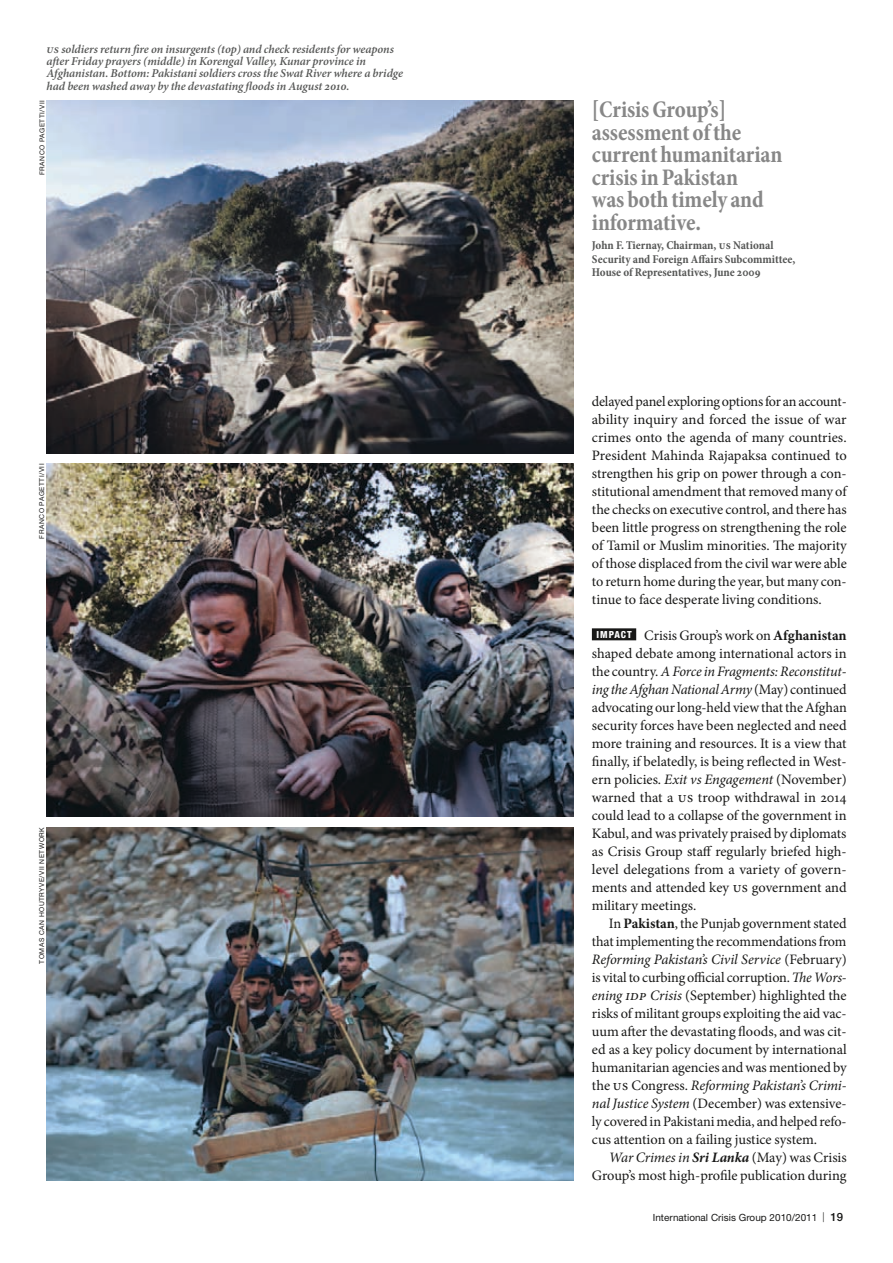
<style>
.page{position:relative;width:893px;height:1263px;background:#fff}
.page>*{position:absolute;margin:0;border:0;box-sizing:border-box;transform-origin:0 0}
.t1{font:700 condensed 24px/22.5px "Minion Pro";letter-spacing:-.005em;color:#878787;scale:.95 1}
.t2{font:14.4px/18px "Minion Pro";letter-spacing:-.005em;color:#181817;text-align:justify}
.t3{font:italic 14.4px "Minion Pro";letter-spacing:-.015em;color:#181817}
.t4{font:italic 600 12px/12.3px "Minion Pro";letter-spacing:-.005em;color:#565756}
.t5{font:700 condensed 12px/13.5px "Minion Pro";color:#565756}
.t6{font:9.9px "Helvetica Neue";letter-spacing:.005em;color:#181817}
.t7{font:6.75px "Helvetica Neue";letter-spacing:.075em;color:#181817}
.s1{font-weight:700}
.s2{font-style:normal}
.s3{font-style:italic}
.s4{font-size:15px}
.s5{font-style:italic;font-size:15px}
.s6{font-style:normal;font-size:15px}
.s7{font-weight:700;font-style:italic}
.s8{font-weight:300}
.s9{font-weight:500;font-size:11.4px}
</style>
<div class="page">
<img style="left:46px;top:464px;width:528px;height:353px">
<img style="left:46px;top:827px;width:528px;height:353px">
<img style="left:47px;top:100px;width:527px;height:353px">
<div style="left:592px;top:628px;width:44px;height:12px;background:#181817"></div>
<p class="t4" style="left:47px;top:43px;width:358px">us soldiers return fire on insurgents (top) and check residents for weapons after Friday prayers (middle) in Korengal Valley, Kunar province in Afghanistan. Bottom: Pakistani soldiers cross the Swat River where a bridge had been washed away by the devastating floods in August 2010.</p>
<p class="t7" style="left:38px;top:175px;width:76px;rotate:-90deg">FRANCO PAGETTI/VII</p>
<p class="t7" style="left:38px;top:539px;width:76px;rotate:-90deg">FRANCO PAGETTI/VII</p>
<p class="t7" style="left:38px;top:963px;width:138px;rotate:-90deg">TOMAS CAN HOUTRYVE/VII NETWORK</p>
<p class="t1" style="left:592px;top:98px;width:202px">[Crisis Group’s] assessment of the current humanitarian crisis in Pakistan<br>was both timely and informative.</p>
<p class="t5" style="left:592px;top:239px;width:205px">John F. Tiernay, Chairman, us National<br>Security and Foreign Affairs Subcommittee,<br>House of Representatives, June 2009</p>
<p class="t2" style="left:592px;top:393px;width:257px">delayed panel exploring options for an account&shy;ability inquiry and forced the issue of war crimes onto the agenda of many countries.<br>President Mahinda Rajapaksa continued to strengthen his grip on power through a con&shy;stitutional amendment that removed many of the checks on executive control, and there has been little progress on strengthening the role of Tamil or Muslim minorities. The majority of those displaced from the civil war were able to return home during the year, but many con&shy;tinue to face desperate living conditions.</p>
<p class="t2" style="left:597px;top:627px;width:252px"><sup>IMPACT</sup> Crisis Group’s work on <span class="s1">Afghanistan</span></p>
<p class="t2" style="left:592px;top:645px;width:256px">shaped debate among international actors in</p>
<p class="t3" style="left:592px;top:662px;width:256px"><span class="s2">the country.</span> A Force in Fragments: Reconstitut-</p>
<p class="t3" style="left:592px;top:680px;width:256px">ing the Afghan National Army <span class="s2">(May) continued</span></p>
<p class="t2" style="left:592px;top:699px;width:256px">advocating our long-held view that the Afghan</p>
<p class="t2" style="left:592px;top:717px;width:256px">security forces have been neglected and need</p>
<p class="t2" style="left:592px;top:735px;width:256px">more training and resources. It is a view that</p>
<p class="t2" style="left:592px;top:753px;width:256px">finally, if belatedly, is being reflected in West-</p>
<p class="t2" style="left:592px;top:771px;width:256px">ern policies. <span class="s3">Exit vs Engagement</span> (November)</p>
<p class="t2" style="left:592px;top:789px;width:256px">warned that a <span class="s4">us</span> troop withdrawal in 2014</p>
<p class="t2" style="left:592px;top:807px;width:256px">could lead to a collapse of the government in</p>
<p class="t2" style="left:592px;top:825px;width:256px">Kabul, and was privately praised by diplomats</p>
<p class="t2" style="left:592px;top:843px;width:256px">as Crisis Group staff regularly briefed high-</p>
<p class="t2" style="left:592px;top:861px;width:256px">level delegations from a variety of govern-</p>
<p class="t2" style="left:592px;top:879px;width:256px">ments and attended key <span class="s4">us</span> government and</p>
<p class="t2" style="left:592px;top:897px;width:106px">military meetings.</p>
<p class="t2" style="left:609px;top:915px;width:239px">In <span class="s1">Pakistan</span>, the Punjab government stated</p>
<p class="t2" style="left:592px;top:933px;width:256px">that implementing the recommendations from</p>
<p class="t3" style="left:592px;top:950px;width:256px">Reforming Pakistan’s Civil Service <span class="s2">(February)</span></p>
<p class="t2" style="left:592px;top:969px;width:256px">is vital to curbing official corruption. <span class="s3">The Wors-</span></p>
<p class="t2" style="left:592px;top:987px;width:256px"><span class="s3">ening</span> <span class="s5">IDP</span> <span class="s3">Crisis</span> (September) highlighted the</p>
<p class="t2" style="left:592px;top:1005px;width:256px">risks of militant groups exploiting the aid vac-</p>
<p class="t2" style="left:592px;top:1023px;width:256px">uum after the devastating floods, and was cit-</p>
<p class="t2" style="left:592px;top:1041px;width:256px">ed as a key policy document by international</p>
<p class="t2" style="left:592px;top:1059px;width:257px">humanitarian agencies and was mentioned by</p>
<p class="t3" style="left:592px;top:1076px;width:256px"><span class="s2">the</span> <span class="s6">us</span> <span class="s2">Congress.</span> Reforming Pakistan’s Crimi-</p>
<p class="t2" style="left:592px;top:1095px;width:256px"><span class="s3">nal Justice System</span> (December) was extensive-</p>
<p class="t2" style="left:592px;top:1113px;width:256px">ly covered in Pakistani media, and helped refo-</p>
<p class="t2" style="left:592px;top:1131px;width:227px">cus attention on a failing justice system.</p>
<p class="t2" style="left:609px;top:1149px;width:239px"><span class="s3">War Crimes in</span> <span class="s7">Sri Lanka</span> (May) was Crisis</p>
<p class="t2" style="left:592px;top:1167px;width:256px">Group’s most high-profile publication during</p>
<p class="t6" style="left:653px;top:1211px;width:192px">International Crisis Group 2010/2011 <span class="s8">|</span> <span class="s9">19</span></p>
</div>
